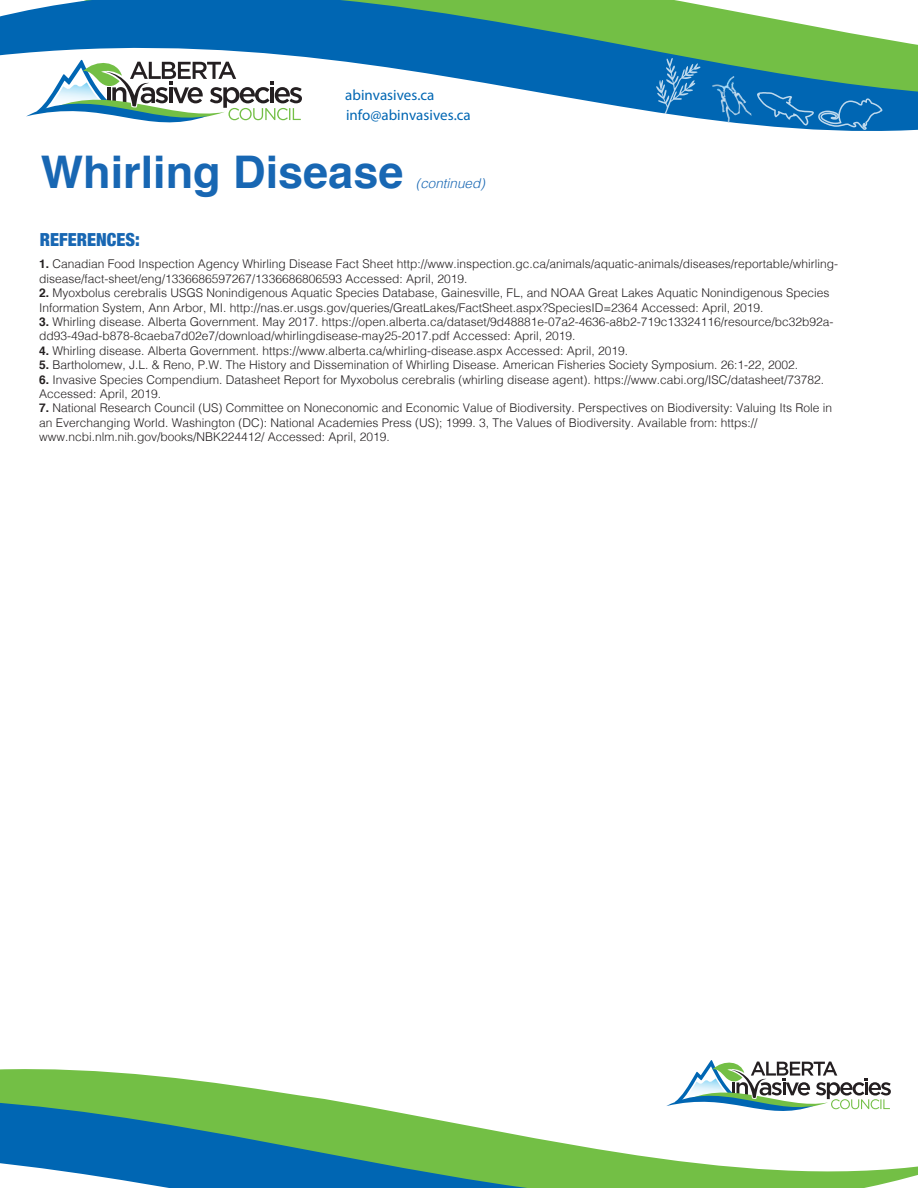
<style>
.page{position:relative;width:918px;height:1188px;background:#fff}
.page>*{position:absolute;margin:0;border:0;box-sizing:border-box;transform-origin:0 0}
.t1{font:700 45px "Helvetica";color:#1867b3}
.t2{font:900 condensed 18px "Helvetica Neue";color:#1867b3}
.t3{font:15px/20.2px "Myriad Pro";color:#0066b3}
.t4{font:italic 300 13.5px "Helvetica";color:#1867b3}
.t5{font:300 12px/14.4px "Helvetica";color:#231f20}
.s1{font-weight:700}
</style>
<div class="page">
<svg style="left:0;top:0;width:918px;height:131px"></svg>
<div style="left:569px;top:0;width:73px;height:29px;background:#73bf45"></div>
<svg style="left:26px;top:58px;width:276px;height:73px"></svg>
<svg style="left:656px;top:58px;width:45px;height:58px;background:#297fbf"></svg>
<svg style="left:757px;top:92px;width:125px;height:38px;background:#2079bc"></svg>
<img style="left:719px;top:91px;width:20px;height:22px">
<img style="left:712px;top:76px;width:24px;height:15px">
<svg style="left:844px;top:1078px;width:74px;height:110px"></svg>
<svg style="left:0;top:1060px;width:844px;height:128px"></svg>
<p class="t3" style="left:345px;top:85px;width:127px">abinvasives.ca info@abinvasives.ca</p>
<h1 class="t1" style="left:41px;top:136px;width:364px">Whirling Disease</h1>
<p class="t4" style="left:416px;top:172px;width:71px">(continued)</p>
<h2 class="t2" style="left:40px;top:224px;width:101px">REFERENCES:</h2>
<p class="t5" style="left:39px;top:257px;width:800px"><span class="s1">1.</span> Canadian Food Inspection Agency Whirling Disease Fact Sheet http://www.inspection.gc.ca/animals/aquatic-animals/diseases/reportable/whirling&shy;disease/fact-sheet/eng/1336686597267/1336686806593 Accessed: April, 2019.</p>
<p class="t5" style="left:39px;top:286px;width:792px"><span class="s1">2.</span> Myoxbolus cerebralis USGS Nonindigenous Aquatic Species Database, Gainesville, FL, and NOAA Great Lakes Aquatic Nonindigenous Species<br>Information System, Ann Arbor, MI. http://nas.er.usgs.gov/queries/GreatLakes/FactSheet.aspx?SpeciesID=2364 Accessed: April, 2019.</p>
<p class="t5" style="left:39px;top:314px;width:796px"><span class="s1">3.</span> Whirling disease. Alberta Government. May 2017. https://open.alberta.ca/dataset/9d48881e-07a2-4636-a8b2-719c13324116/resource/bc32b92a&shy;dd93-49ad-b878-8caeba7d02e7/download/whirlingdisease-may25-2017.pdf Accessed: April, 2019.</p>
<p class="t5" style="left:39px;top:343px;width:590px"><span class="s1">4.</span> Whirling disease. Alberta Government. https://www.alberta.ca/whirling-disease.aspx Accessed: April, 2019.</p>
<p class="t5" style="left:39px;top:358px;width:760px"><span class="s1">5.</span> Bartholomew, J.L. &amp; Reno, P.W. The History and Dissemination of Whirling Disease. American Fisheries Society Symposium. 26:1-22, 2002.</p>
<p class="t5" style="left:39px;top:372px;width:786px"><span class="s1">6.</span> Invasive Species Compendium. Datasheet Report for Myxobolus cerebralis (whirling disease agent). https://www.cabi.org/ISC/datasheet/73782.<br>Accessed: April, 2019.</p>
<p class="t5" style="left:39px;top:401px;width:794px"><span class="s1">7.</span> National Research Council (US) Committee on Noneconomic and Economic Value of Biodiversity. Perspectives on Biodiversity: Valuing Its Role in an Everchanging World. Washington (DC): National Academies Press (US); 1999. 3, The Values of Biodiversity. Available from: https:// www.ncbi.nlm.nih.gov/books/NBK224412/ Accessed: April, 2019.</p>
</div>
